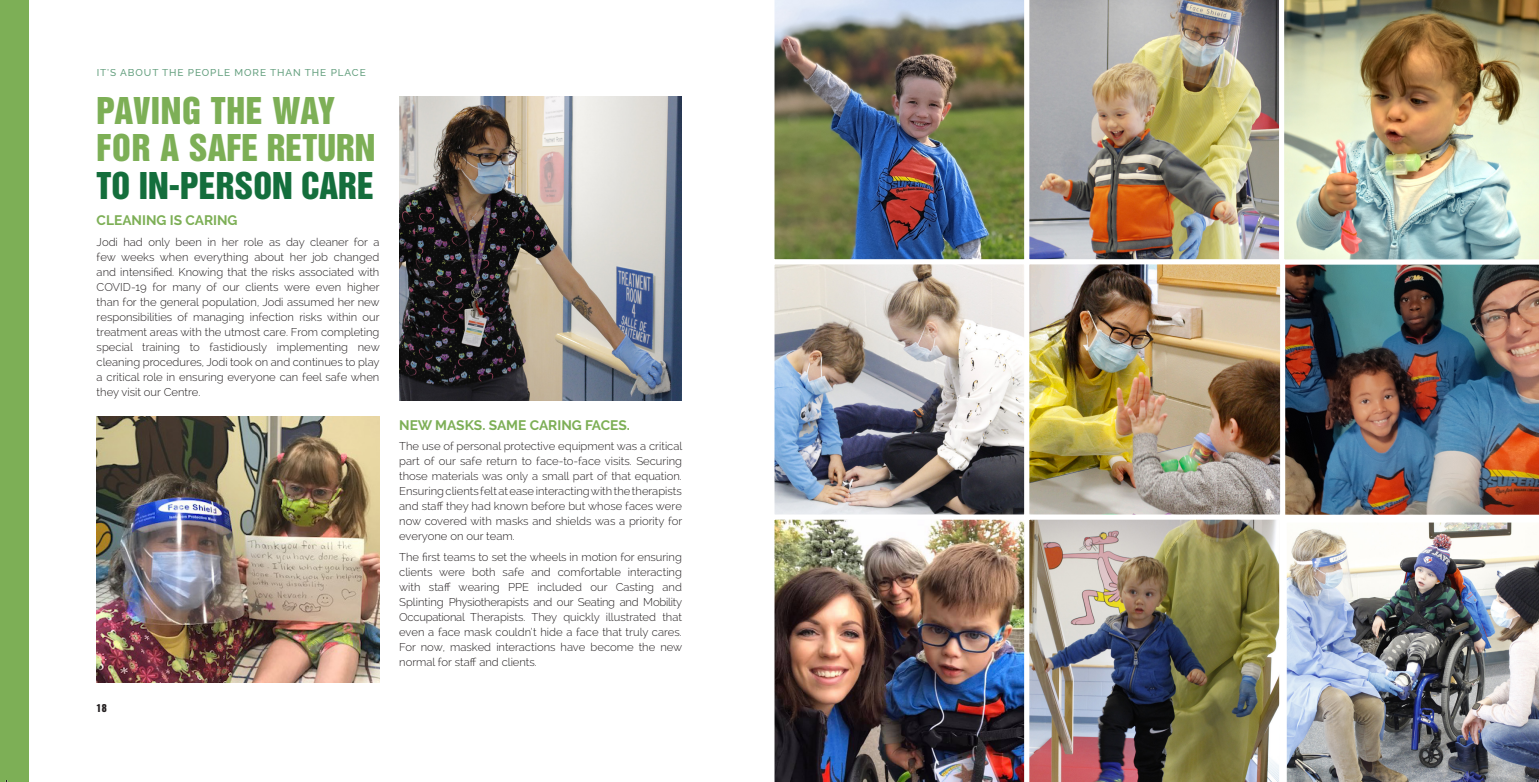
<style>
.page{position:relative;width:1539px;height:782px;background:#fff}
.page>*{position:absolute;margin:0;border:0;box-sizing:border-box;transform-origin:0 0}
.LrgHeading{font:33.75px/37.5px "Helvetica Inserat LT Std";color:#7daf56}
.SubHeading{font:700 13.75px "Raleway";color:#7daf56}
.t1{font:300 11.25px/15px "Raleway";color:#231f20;text-align:justify}
.t2{font:500 10px "Raleway";letter-spacing:.09em;color:#146e3c}
.t3{font:10px "Helvetica Inserat LT Std";color:#231f20}
.s1{color:#146e3c}
</style>
<div class="page">
<img style="left:1285px;top:264px;width:253px;height:251px">
<img style="left:399px;top:97px;width:283px;height:303px">
<img style="left:97px;top:416px;width:282px;height:266px">
<div style="left:0;top:0;width:29px;height:781px;background:#7daf56"></div>
<img style="left:774px;top:0;width:250px;height:259px">
<img style="left:1024px;top:0;width:255px;height:259px">
<img style="left:1284px;top:0;width:254px;height:260px">
<img style="left:775px;top:265px;width:248px;height:248px">
<div style="left:769px;top:259px;width:260px;height:260px;border:5px solid #fff"></div>
<img style="left:1030px;top:265px;width:248px;height:248px">
<div style="left:1024px;top:259px;width:260px;height:260px;border:5px solid #fff"></div>
<img style="left:769px;top:514px;width:255px;height:267px">
<img style="left:1024px;top:514px;width:260px;height:267px">
<img style="left:1281px;top:517px;width:257px;height:264px">
<svg style="left:1536px;top:0;width:3px;height:7px"></svg>
<p class="t2" style="left:97px;top:67px;width:270px">IT’S ABOUT THE PEOPLE MORE THAN THE PLACE</p>
<p class="LrgHeading" style="left:97px;top:92px;width:280px">PAVING THE WAY<br>FOR A SAFE RETURN<br><span class="s1">TO IN-PERSON CARE</span></p>
<p class="SubHeading" style="left:97px;top:212px;width:142px">CLEANING IS CARING</p>
<p class="t1" style="left:97px;top:234px;width:284px">Jodi had only been in her role as day cleaner for a few weeks when everything about her job changed and intensified. Knowing that the risks associated with COVID-19 for many of our clients were even higher than for the general population, Jodi assumed her new responsibilities of managing infection risks within our treatment areas with the utmost care. From completing special training to fastidiously implementing new cleaning procedures, Jodi took on and continues to play a critical role in ensuring everyone can feel safe when they visit our Centre.</p>
<p class="t3" style="left:97px;top:701px;width:12px">18</p>
<p class="SubHeading" style="left:399px;top:416px;width:232px">NEW MASKS. SAME CARING FACES.</p>
<p class="t1" style="left:399px;top:438px;width:284px">The use of personal protective equipment was a critical part of our safe return to face-to-face visits. Securing those materials was only a small part of that equation.<br>Ensuring clients felt at ease interacting with the therapists and staff they had known before but whose faces were now covered with masks and shields was a priority for everyone on our team.</p>
<p class="t1" style="left:399px;top:549px;width:284px">The first teams to set the wheels in motion for ensuring clients were both safe and comfortable interacting with staff wearing PPE included our Casting and Splinting Physiotherapists and our Seating and Mobility Occupational Therapists. They quickly illustrated that even a face mask couldn’t hide a face that truly cares.<br>For now, masked interactions have become the new normal for staff and clients.</p>
</div>
